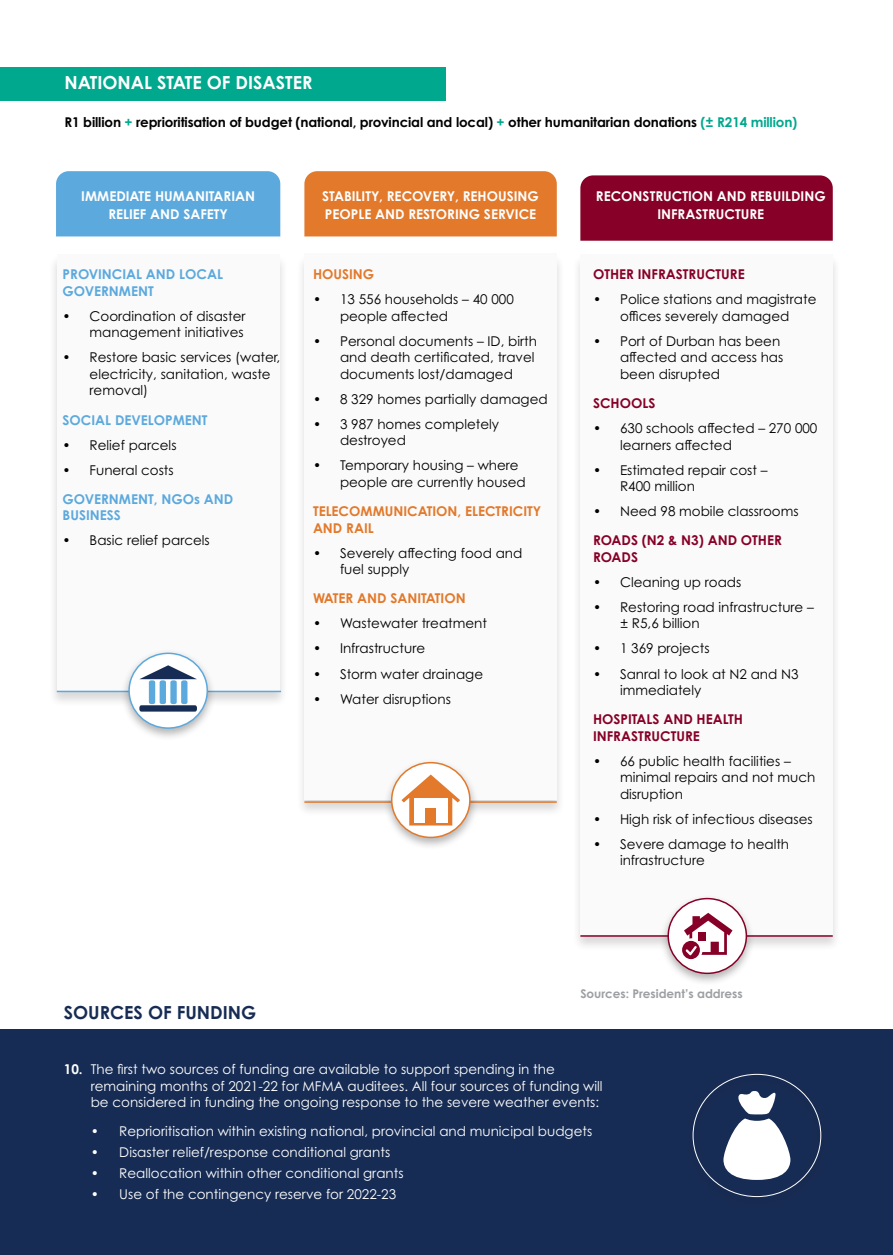
<style>
.page{position:relative;width:893px;height:1255px;background:#fff}
.page>*{position:absolute;margin:0;border:0;box-sizing:border-box;transform-origin:0 0}
.t1{font:700 18px "Century Gothic Pro";color:#fff}
.t2{font:700 18px "Century Gothic Pro";color:#172c54}
.t3{font:13.5px/16.5px "Century Gothic Pro";color:#000}
.t4{font:13.5px/16.5px "Century Gothic Pro";color:#fff}
.t5{font:700 13.5px/18px "Century Gothic Pro";color:#fff;text-align:center}
.t6{font:700 13.5px "Century Gothic Pro";letter-spacing:-.01em;color:#000}
.t7{font:700 13.5px/16.5px "Century Gothic Pro";color:#870027}
.t8{font:700 13.5px/16.5px "Century Gothic Pro";color:#5ca9dd}
.t9{font:700 13.5px/16.5px "Century Gothic Pro";color:#e2792b}
.t10{font:700 12px "Century Gothic Pro";color:#9d9fa2}
.s1{color:#00a78e}
.s2{font-weight:700}
</style>
<div class="page">
<div style="left:0;top:1029px;width:893px;height:225px;background:#172c54"></div>
<div style="left:0;top:67px;width:446px;height:34px;background:#00a88e"></div>
<div style="left:304px;top:171px;width:253px;height:65px;background:#e2792b"></div>
<div style="left:572px;top:254px;width:269px;height:698px;background:#231f20;opacity:.17"></div>
<div style="left:580px;top:254px;width:253px;height:681px;background:#fafafa"></div>
<div style="left:296px;top:254px;width:269px;height:562px;background:#231f20;opacity:.17"></div>
<div style="left:304px;top:254px;width:253px;height:546px;background:#fafafa"></div>
<div style="left:49px;top:254px;width:239px;height:453px;background:#231f20;opacity:.17"></div>
<div style="left:57px;top:254px;width:223px;height:436px;background:#fafafa"></div>
<div style="left:580px;top:175px;width:253px;height:66px;background:#870027"></div>
<div style="left:56px;top:171px;width:224px;height:65px;background:#5ca9dd"></div>
<hr style="left:57px;top:690px;width:224px;height:2px;background:#5ca9dd">
<hr style="left:304px;top:801px;width:253px;height:1px;background:#e2792b">
<hr style="left:580px;top:935px;width:253px;height:1px;background:#870027">
<div style="left:121px;top:649px;width:95px;height:92px;background:#231f20;opacity:.34"></div>
<div style="left:129px;top:653px;width:78px;height:75px;background:#fff;border-radius:50%"></div>
<div style="left:128px;top:652px;width:80px;height:76px;border:2px solid #5ca9dd;border-radius:50%"></div>
<svg style="left:139px;top:665px;width:58px;height:46px"></svg>
<div style="left:383px;top:758px;width:95px;height:92px;background:#231f20;opacity:.34"></div>
<svg style="left:392px;top:762px;width:78px;height:75px"></svg>
<div style="left:391px;top:762px;width:80px;height:76px;border:2px solid #e2792b;border-radius:50%"></div>
<svg style="left:401px;top:774px;width:59px;height:51px"></svg>
<div style="left:414px;top:797px;width:34px;height:25px;background:#fff"></div>
<div style="left:426px;top:808px;width:10px;height:14px;background:#e2792b"></div>
<div style="left:660px;top:894px;width:95px;height:92px;background:#231f20;opacity:.34"></div>
<div style="left:668px;top:898px;width:78px;height:75px;background:#fff;border-radius:50%"></div>
<div style="left:667px;top:897px;width:80px;height:77px;border:2px solid #870027;border-radius:50%"></div>
<svg style="left:682px;top:912px;width:50px;height:47px"></svg>
<div style="left:698px;top:932px;width:8px;height:8px;background:#870027"></div>
<div style="left:684px;top:1069px;width:145px;height:140px;background:#231f20;opacity:.34"></div>
<p class="t1" style="left:65px;top:72px;width:250px">NATIONAL STATE OF DISASTER</p>
<p class="t6" style="left:65px;top:114px;width:734px">R1 billion <span class="s1">+</span> reprioritisation of budget (national, provincial and local) <span class="s1">+</span> other humanitarian donations <span class="s1">(± R214 million)</span></p>
<p class="t5" style="left:81px;top:187px;width:175px">IMMEDIATE HUMANITARIAN<br>RELIEF AND SAFETY</p>
<p class="t5" style="left:322px;top:187px;width:218px;text-align:left">STABILITY, RECOVERY, REHOUSING<br>PEOPLE AND RESTORING SERVICE</p>
<p class="t5" style="left:596px;top:187px;width:231px">RECONSTRUCTION AND REBUILDING<br>INFRASTRUCTURE</p>
<p class="t8" style="left:63px;top:266px;width:162px">PROVINCIAL AND LOCAL<br>GOVERNMENT</p>
<p class="t3" style="left:63px;top:307px;width:185px;text-align:right">• Coordination of disaster management initiatives</p>
<p class="t3" style="left:90px;top:349px;width:192px;text-indent:-27px">• Restore basic services (water, electricity, sanitation, waste removal)</p>
<p class="t8" style="left:63px;top:411px;width:146px">SOCIAL DEVELOPMENT</p>
<p class="t3" style="left:63px;top:436px;width:115px">• Relief parcels</p>
<p class="t3" style="left:63px;top:461px;width:113px">• Funeral costs</p>
<p class="t8" style="left:63px;top:490px;width:172px">GOVERNMENT, NGOs AND<br>BUSINESS</p>
<p class="t3" style="left:63px;top:532px;width:149px">• Basic relief parcels</p>
<p class="t9" style="left:313px;top:266px;width:63px">HOUSING</p>
<p class="t3" style="left:340px;top:291px;width:175px;text-indent:-27px">• 13 556 households – 40 000 people affected</p>
<p class="t3" style="left:340px;top:332px;width:198px;text-indent:-27px">• Personal documents – ID, birth and death certificated, travel documents lost/damaged</p>
<p class="t3" style="left:313px;top:390px;width:236px">• 8 329 homes partially damaged</p>
<p class="t3" style="left:340px;top:415px;width:161px;text-indent:-27px">• 3 987 homes completely destroyed</p>
<p class="t3" style="left:340px;top:457px;width:187px;text-indent:-27px">• Temporary housing – where people are currently housed</p>
<p class="t9" style="left:313px;top:503px;width:230px">TELECOMMUNICATION, ELECTRICITY<br>AND RAIL</p>
<p class="t3" style="left:340px;top:544px;width:184px;text-indent:-27px">• Severely affecting food and fuel supply</p>
<p class="t9" style="left:313px;top:590px;width:154px">WATER AND SANITATION</p>
<p class="t3" style="left:313px;top:615px;width:176px">• Wastewater treatment</p>
<p class="t3" style="left:313px;top:640px;width:114px">• Infrastructure</p>
<p class="t3" style="left:313px;top:665px;width:172px">• Storm water drainage</p>
<p class="t3" style="left:313px;top:690px;width:139px">• Water disruptions</p>
<p class="t7" style="left:593px;top:266px;width:153px">OTHER INFRASTRUCTURE</p>
<p class="t3" style="left:593px;top:291px;width:225px;text-align:center">• Police stations and magistrate offices severely damaged</p>
<p class="t3" style="left:620px;top:332px;width:165px;text-indent:-27px">• Port of Durban has been affected and access has been disrupted</p>
<p class="t7" style="left:593px;top:395px;width:64px">SCHOOLS</p>
<p class="t3" style="left:620px;top:420px;width:199px;text-indent:-27px">• 630 schools affected – 270 000 learners affected</p>
<p class="t3" style="left:620px;top:461px;width:149px;text-indent:-27px">• Estimated repair cost –<br>R400 million</p>
<p class="t3" style="left:593px;top:503px;width:207px">• Need 98 mobile classrooms</p>
<p class="t7" style="left:593px;top:532px;width:190px">ROADS (N2 &amp; N3) AND OTHER<br>ROADS</p>
<p class="t3" style="left:593px;top:573px;width:150px">• Cleaning up roads</p>
<p class="t3" style="left:620px;top:598px;width:195px;text-indent:-27px">• Restoring road infrastructure – ± R5,6 billion</p>
<p class="t3" style="left:593px;top:640px;width:118px">• 1 369 projects</p>
<p class="t3" style="left:620px;top:665px;width:180px;text-indent:-27px">• Sanral to look at N2 and N3 immediately</p>
<p class="t7" style="left:593px;top:711px;width:151px">HOSPITALS AND HEALTH<br>INFRASTRUCTURE</p>
<p class="t3" style="left:620px;top:752px;width:197px;text-indent:-27px">• 66 public health facilities – minimal repairs and not much disruption</p>
<p class="t3" style="left:593px;top:810px;width:221px">• High risk of infectious diseases</p>
<p class="t3" style="left:620px;top:835px;width:171px;text-indent:-27px">• Severe damage to health infrastructure</p>
<p class="t2" style="left:64px;top:1001px;width:194px">SOURCES OF FUNDING</p>
<p class="t10" style="left:580px;top:986px;width:164px">Sources: President’s address</p>
<p class="t4" style="left:91px;top:1060px;width:513px;text-indent:-27px"><span class="s2">10.</span> The first two sources of funding are available to support spending in the remaining months of 2021-22 for MFMA auditees. All four sources of funding will be considered in funding the ongoing response to the severe weather events:</p>
<p class="t4" style="left:91px;top:1123px;width:503px">• Reprioritisation within existing national, provincial and municipal budgets</p>
<p class="t4" style="left:91px;top:1143px;width:301px">• Disaster relief/response conditional grants</p>
<p class="t4" style="left:91px;top:1164px;width:314px">• Reallocation within other conditional grants</p>
<p class="t4" style="left:91px;top:1185px;width:307px">• Use of the contingency reserve for 2022-23</p>
</div>
